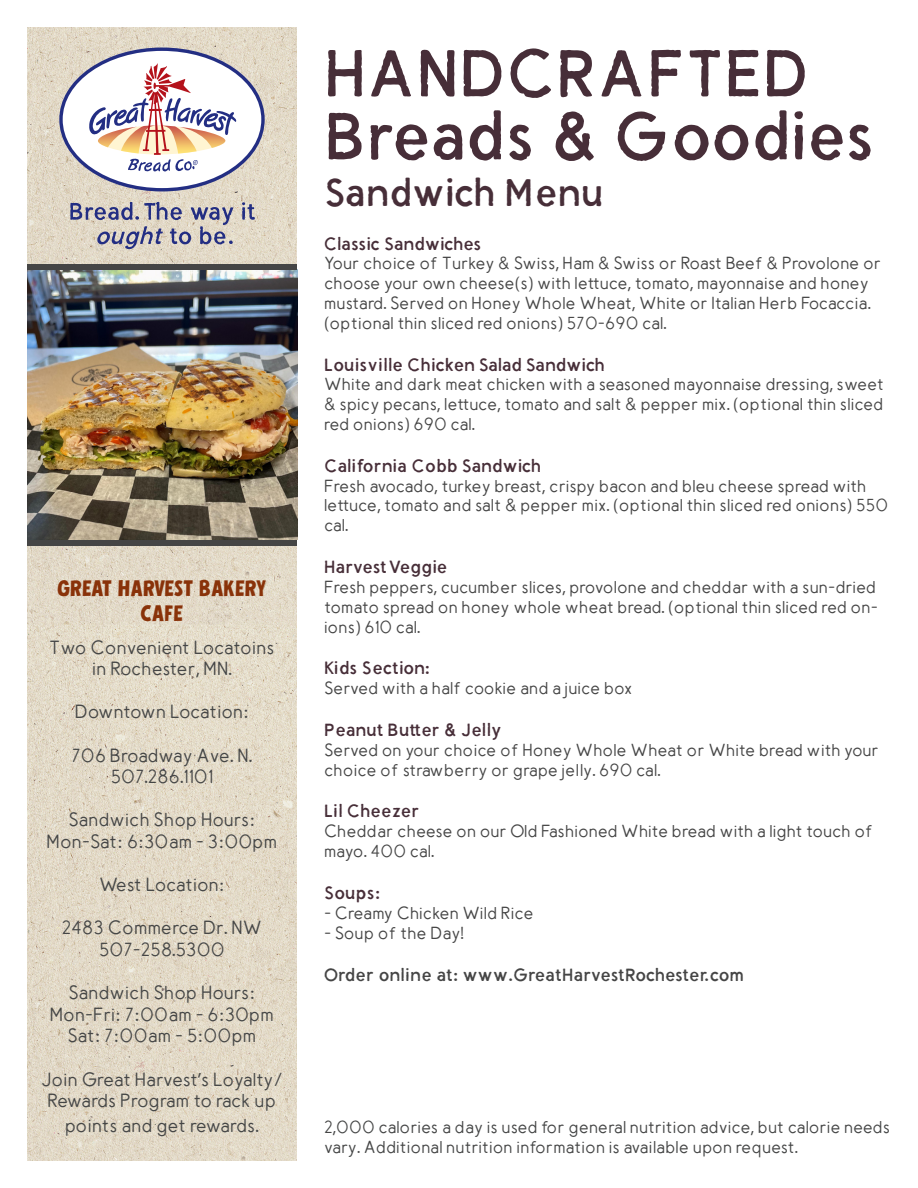
<style>
.page{position:relative;width:918px;height:1188px;background:#fff}
.page>*{position:absolute;margin:0;border:0;box-sizing:border-box;transform-origin:0 0}
.t1{font:67.5px/63px "GH Simple Rustic";color:#472e38}
.t2{font:39px "GH Simple Rustic";letter-spacing:-.035em;color:#472e38}
.t3{font:21px/25.2px "GH Mod Display";color:#893209;text-align:center}
.t4{font:600 18px/21.6px "GH Simple";color:#454646;text-align:center}
.t5{font:18px "GH Simple Rustic";letter-spacing:-.02em;color:#472e38}
.t6{font:600 18px/21.6px "GH Simple";letter-spacing:-.03em;color:#454646;text-align:center}
.t7{font:18px "GH Simple Rustic";letter-spacing:-.05em;color:#454545}
.t8{font:18px "GH Simple Rustic";color:#472e38}
.t9{font:600 18px "GH Simple";letter-spacing:-.04em;color:#454646}
.t10{font:18px "GH Simple Rustic";letter-spacing:-.04em;color:#472e38}
.t11{font:18px "GH Simple Rustic";letter-spacing:-.05em;color:#472e38}
.t12{font:600 16.5px/19.8px "GH Simple";color:#454545}
.t13{font:600 16.5px/19.8px "GH Simple";color:#454646}
</style>
<div class="page">
<img style="left:27px;top:27px;width:270px;height:1134px">
<svg style="left:59px;top:48px;width:206px;height:143px"></svg>
<svg style="left:242px;top:202px;width:13px;height:18px"></svg>
<svg style="left:70px;top:202px;width:163px;height:47px"></svg>
<img style="left:27px;top:270px;width:270px;height:270px">
<div style="left:27px;top:265px;width:270px;height:5px;background:#454545"></div>
<div style="left:27px;top:540px;width:270px;height:5px;background:#454545"></div>
<p class="t3" style="left:57px;top:575px;width:211px">GREAT HARVEST BAKERY<br>CAFE</p>
<p class="t4" style="left:49px;top:638px;width:227px">Two Convenient Locatoins in Rochester, MN.</p>
<p class="t9" style="left:75px;top:702px;width:176px">Downtown Location:</p>
<p class="t4" style="left:72px;top:746px;width:182px">706 Broadway Ave. N.<br>507.286.1101</p>
<p class="t4" style="left:47px;top:810px;width:232px">Sandwich Shop Hours:<br>Mon-Sat: 6:30am - 3:00pm</p>
<p class="t9" style="left:99px;top:875px;width:127px">West Location:</p>
<p class="t4" style="left:62px;top:918px;width:202px">2483 Commerce Dr. NW<br>507-258.5300</p>
<p class="t4" style="left:50px;top:983px;width:226px">Sandwich Shop Hours:<br>Mon-Fri: 7:00am - 6:30pm<br>Sat: 7:00am - 5:00pm</p>
<p class="t6" style="left:41px;top:1070px;width:243px">Join Great Harvest’s Loyalty/<br>Rewards Program to rack up</p>
<p class="t4" style="left:65px;top:1116px;width:195px">points and get rewards.</p>
<h1 class="t1" style="left:324px;top:44px;width:553px">Handcrafted<br>Breads &amp; Goodies</h1>
<h2 class="t2" style="left:324px;top:171px;width:281px">Sandwich Menu</h2>
<p class="t10" style="left:324px;top:233px;width:159px">Classic Sandwiches</p>
<p class="t12" style="left:324px;top:255px;width:559px">Your choice of Turkey &amp; Swiss, Ham &amp; Swiss or Roast Beef &amp; Provolone or choose your own cheese(s) with lettuce, tomato, mayonnaise and honey mustard. Served on Honey Whole Wheat, White or Italian Herb Focaccia. (optional thin sliced red onions) 570-690 cal.</p>
<p class="t5" style="left:324px;top:354px;width:283px">Louisville Chicken Salad Sandwich</p>
<p class="t12" style="left:324px;top:376px;width:562px;text-align:justify">White and dark meat chicken with a seasoned mayonnaise dressing, sweet &amp; spicy pecans, lettuce, tomato and salt &amp; pepper mix. (optional thin sliced red onions) 690 cal.</p>
<p class="t8" style="left:324px;top:456px;width:219px">California Cobb Sandwich</p>
<p class="t12" style="left:324px;top:477px;width:566px">Fresh avocado, turkey breast, crispy bacon and bleu cheese spread with lettuce, tomato and salt &amp; pepper mix. (optional thin sliced red onions) 550 cal.</p>
<p class="t11" style="left:324px;top:557px;width:125px">Harvest Veggie</p>
<p class="t12" style="left:324px;top:578px;width:556px;text-align:justify">Fresh peppers, cucumber slices, provolone and cheddar with a sun-dried tomato spread on honey whole wheat bread. (optional thin sliced red on&shy;ions) 610 cal.</p>
<p class="t5" style="left:324px;top:658px;width:107px">Kids Section:</p>
<p class="t12" style="left:324px;top:680px;width:310px">Served with a half cookie and a juice box</p>
<p class="t8" style="left:324px;top:720px;width:179px">Peanut Butter &amp; Jelly</p>
<p class="t12" style="left:324px;top:741px;width:557px">Served on your choice of Honey Whole Wheat or White bread with your choice of strawberry or grape jelly. 690 cal.</p>
<p class="t5" style="left:324px;top:801px;width:97px">Lil Cheezer</p>
<p class="t12" style="left:324px;top:823px;width:551px">Cheddar cheese on our Old Fashioned White bread with a light touch of mayo. 400 cal.</p>
<p class="t5" style="left:324px;top:883px;width:58px">Soups:</p>
<p class="t12" style="left:324px;top:904px;width:211px">- Creamy Chicken Wild Rice</p>
<p class="t12" style="left:324px;top:924px;width:141px">- Soup of the Day!</p>
<p class="t7" style="left:324px;top:965px;width:421px">Order online at: www.GreatHarvestRochester.com</p>
<p class="t13" style="left:324px;top:1118px;width:568px">2,000 calories a day is used for general nutrition advice, but calorie needs vary. Additional nutrition information is available upon request.</p>
</div>
